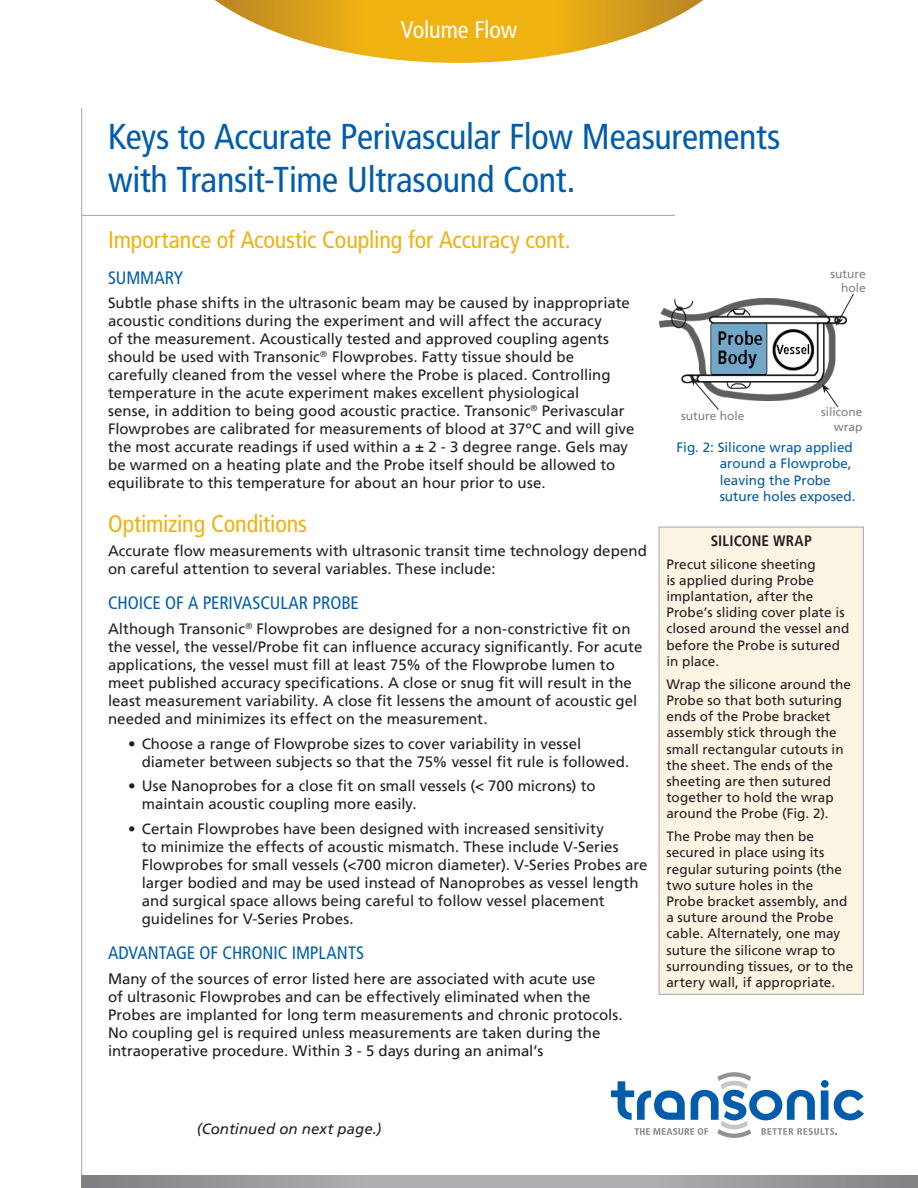
<style>
.page{position:relative;width:918px;height:1188px;background:#fff}
.page>*{position:absolute;margin:0;border:0;box-sizing:border-box;transform-origin:0 0}
.Heading{font:condensed 36px/43.2px "Frutiger LT";letter-spacing:-.01em;color:#015dab}
.Subheading_Gray{font:condensed 24px "Frutiger LT";letter-spacing:-.005em;color:#efb211}
.Oval_Text{font:condensed 24px "Frutiger LT";letter-spacing:-.01em;color:#fff}
.Subheading_Orange{font:condensed 18px "Frutiger LT";letter-spacing:-.005em;color:#015dab}
.Body_Copy{font:15px/18px "Frutiger LT";color:#231f20}
.Body_Copy-2{font:italic 15px "Frutiger LT";color:#231f20}
.Table_Heading{font:700 condensed 15px "Frutiger LT";letter-spacing:.01em;color:#231f20}
.Body_Copy-3{font:13.5px/16.2px "Frutiger LT";letter-spacing:.005em;color:#231f20}
.t1{font:13.5px/16.2px "Frutiger LT";color:#015dab}
.t2{font:12px/14.4px "Frutiger LT";color:#808083;text-align:right}
</style>
<div class="page">
<svg style="left:81px;top:1175px;width:837px;height:13px;background:#9e9fa3"></svg>
<hr style="left:81px;top:108px;width:1px;height:1067px;background:#aeafb3">
<svg style="left:611px;top:1072px;width:253px;height:66px"></svg>
<svg style="left:215px;top:0;width:488px;height:63px"></svg>
<hr style="left:82px;top:215px;width:593px;height:1px;background:#aeafb3">
<div style="left:659px;top:527px;width:204px;height:467px;background:#fcf5e4"></div>
<div style="left:658px;top:526px;width:206px;height:469px;border:1px solid #aeafb3"></div>
<img style="left:660px;top:299px;width:176px;height:101px">
<svg style="left:690px;top:376px;width:29px;height:34px"></svg>
<svg style="left:836px;top:293px;width:18px;height:33px"></svg>
<svg style="left:822px;top:384px;width:17px;height:24px"></svg>
<p class="Oval_Text" style="left:401px;top:16px;width:118px">Volume Flow</p>
<p class="Heading" style="left:108px;top:115px;width:674px">Keys to Accurate Perivascular Flow Measurements with Transit-Time Ultrasound Cont.</p>
<p class="Subheading_Gray" style="left:108px;top:225px;width:464px">Importance of Acoustic Coupling for Accuracy cont.</p>
<p class="Subheading_Orange" style="left:108px;top:267px;width:77px">SUMMARY</p>
<p class="Body_Copy" style="left:108px;top:294px;width:528px">Subtle phase shifts in the ultrasonic beam may be caused by inappropriate acoustic conditions during the experiment and will affect the accuracy<br>of the measurement. Acoustically tested and approved coupling agents should be used with Transonic<sup>®</sup> Flowprobes. Fatty tissue should be carefully cleaned from the vessel where the Probe is placed. Controlling temperature in the acute experiment makes excellent physiological<br>sense, in addition to being good acoustic practice. Transonic<sup>®</sup> Perivascular Flowprobes are calibrated for measurements of blood at 37ºC and will give the most accurate readings if used within a ± 2 - 3 degree range. Gels may be warmed on a heating plate and the Probe itself should be allowed to equilibrate to this temperature for about an hour prior to use.</p>
<p class="Subheading_Gray" style="left:108px;top:509px;width:201px">Optimizing Conditions</p>
<p class="Body_Copy" style="left:108px;top:542px;width:540px">Accurate flow measurements with ultrasonic transit time technology depend on careful attention to several variables. These include:</p>
<p class="Subheading_Orange" style="left:108px;top:593px;width:252px">CHOICE OF A PERIVASCULAR PROBE</p>
<p class="Body_Copy" style="left:108px;top:620px;width:536px">Although Transonic<sup>®</sup> Flowprobes are designed for a non-constrictive fit on the vessel, the vessel/Probe fit can influence accuracy significantly. For acute applications, the vessel must fill at least 75% of the Flowprobe lumen to meet published accuracy specifications. A close or snug fit will result in the least measurement variability. A close fit lessens the amount of acoustic gel needed and minimizes its effect on the measurement.</p>
<p class="Body_Copy" style="left:142px;top:734px;width:489px;text-indent:-14px">• Choose a range of Flowprobe sizes to cover variability in vessel diameter between subjects so that the 75% vessel fit rule is followed.</p>
<p class="Body_Copy" style="left:142px;top:777px;width:456px;text-indent:-14px">• Use Nanoprobes for a close fit on small vessels (&lt; 700 microns) to maintain acoustic coupling more easily.</p>
<p class="Body_Copy" style="left:142px;top:820px;width:507px;text-indent:-14px">• Certain Flowprobes have been designed with increased sensitivity<br>to minimize the effects of acoustic mismatch. These include V-Series Flowprobes for small vessels (&lt;700 micron diameter). V-Series Probes are larger bodied and may be used instead of Nanoprobes as vessel length and surgical space allows being careful to follow vessel placement guidelines for V-Series Probes.</p>
<p class="Subheading_Orange" style="left:108px;top:942px;width:258px">ADVANTAGE OF CHRONIC IMPLANTS</p>
<p class="Body_Copy" style="left:108px;top:970px;width:516px">Many of the sources of error listed here are associated with acute use<br>of ultrasonic Flowprobes and can be effectively eliminated when the Probes are implanted for long term measurements and chronic protocols.<br>No coupling gel is required unless measurements are taken during the intraoperative procedure. Within 3 - 5 days during an animal’s</p>
<p class="t2" style="left:681px;top:409px;width:65px">suture hole</p>
<p class="t2" style="left:831px;top:266px;width:37px">suture hole</p>
<p class="t2" style="left:821px;top:405px;width:43px">silicone wrap</p>
<p class="t1" style="left:720px;top:440px;width:137px;text-indent:-43px">Fig. 2: Silicone wrap applied around a Flowprobe, leaving the Probe suture holes exposed.</p>
<p class="Table_Heading" style="left:711px;top:532px;width:103px">SILICONE WRAP</p>
<p class="Body_Copy-3" style="left:666px;top:556px;width:185px">Precut silicone sheeting<br>is applied during Probe implantation, after the<br>Probe’s sliding cover plate is closed around the vessel and before the Probe is sutured in place.</p>
<p class="Body_Copy-3" style="left:666px;top:676px;width:186px">Wrap the silicone around the<br>Probe so that both suturing ends of the Probe bracket assembly stick through the small rectangular cutouts in the sheet. The ends of the sheeting are then sutured together to hold the wrap around the Probe (Fig. 2).</p>
<p class="Body_Copy-3" style="left:666px;top:829px;width:188px">The Probe may then be secured in place using its regular suturing points (the two suture holes in the<br>Probe bracket assembly, and a suture around the Probe cable. Alternately, one may suture the silicone wrap to surrounding tissues, or to the artery wall, if appropriate.</p>
<p class="Body_Copy-2" style="left:197px;top:1120px;width:186px">(Continued on next page.)</p>
</div>
